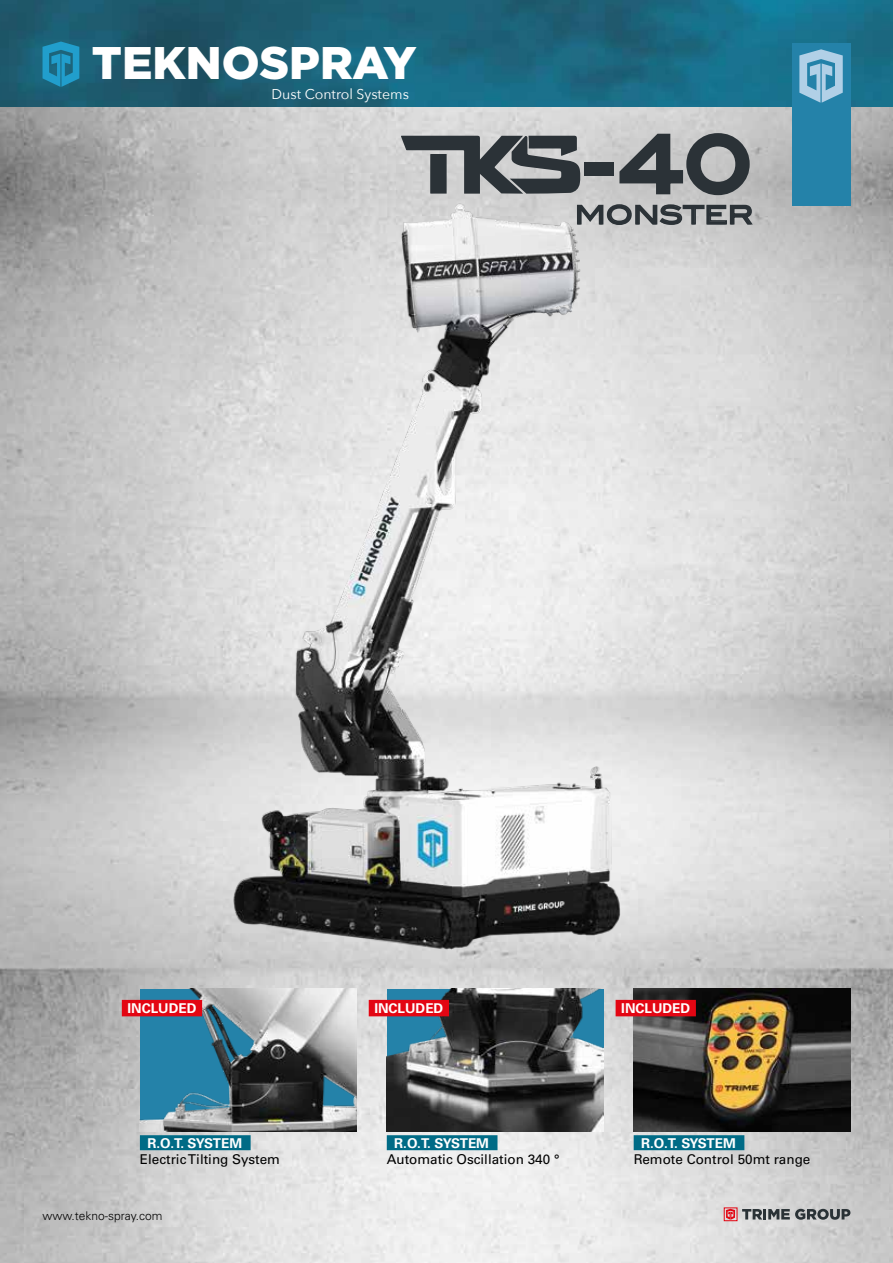
<style>
.page{position:relative;width:893px;height:1263px;background:#fff}
.page>*{position:absolute;margin:0;border:0;box-sizing:border-box;transform-origin:0 0}
.t1{font:76.65px "Blair Md ITCTT Medium";color:#2b3237}
.t2{font:900 45.75px "Gotham";color:#fff}
.t3{font:24.9px "Blair Md ITCTT Medium";color:#2b3237}
.t4{font:14.1px "Avenir Next";color:#fff}
.t5{font:13.5px "Univers LT Std";color:#000}
.t6{font:700 13.5px "Univers LT Std";color:#fff}
.t7{font:300 12px "Univers LT Std";color:#000}
</style>
<div class="page">
<img style="left:1px;top:106px;width:892px;height:1157px">
<hr style="left:0;top:0;width:1px;height:1263px;background:#f0f0f0">
<img style="left:0;top:967px;width:1px;height:202px">
<img style="left:0;top:0;width:893px;height:106px">
<div style="left:792px;top:43px;width:58px;height:162px;background:#2482a9"></div>
<svg style="left:799px;top:49px;width:44px;height:54px"></svg>
<svg style="left:742px;top:1209px;width:108px;height:11px"></svg>
<svg style="left:726px;top:1209px;width:9px;height:10px"></svg>
<div style="left:724px;top:1207px;width:13px;height:14px;border:1px solid #e30613"></div>
<svg style="left:43px;top:42px;width:36px;height:45px;background:#1e8ab0"></svg>
<img style="left:634px;top:988px;width:216px;height:143px">
<img style="left:387px;top:988px;width:217px;height:143px">
<img style="left:140px;top:988px;width:217px;height:143px">
<div style="left:122px;top:1000px;width:80px;height:16px;background:#e30613"></div>
<div style="left:369px;top:1000px;width:80px;height:16px;background:#e30613"></div>
<div style="left:616px;top:1000px;width:80px;height:16px;background:#e30613"></div>
<img style="left:193px;top:193px;width:481px;height:759px">
<div style="left:387px;top:1135px;width:110px;height:15px;background:#006b86"></div>
<div style="left:140px;top:1135px;width:111px;height:15px;background:#006b86"></div>
<svg style="left:401px;top:131px;width:353px;height:95px;background:#989a9c"></svg>
<div style="left:634px;top:1135px;width:110px;height:15px;background:#006b86"></div>
<h2 class="t2" style="left:92px;top:36px;width:326px">TEKNOSPRAY</h2>
<p class="t4" style="left:271px;top:82px;width:139px">Dust Control Systems</p>
<h1 class="t1" style="left:620px;top:102px;width:135px">40</h1>
<h3 class="t3" style="left:575px;top:194px;width:180px">MONSTER</h3>
<p class="t6" style="left:127px;top:1000px;width:71px">INCLUDED</p>
<p class="t6" style="left:374px;top:1000px;width:71px">INCLUDED</p>
<p class="t6" style="left:621px;top:1000px;width:71px">INCLUDED</p>
<p class="t6" style="left:147px;top:1135px;width:96px">R.O.T. SYSTEM</p>
<p class="t5" style="left:140px;top:1151px;width:142px">Electric Tilting System</p>
<p class="t7" style="left:43px;top:1209px;width:121px">www.tekno-spray.com</p>
<p class="t6" style="left:394px;top:1135px;width:96px">R.O.T. SYSTEM</p>
<p class="t5" style="left:387px;top:1151px;width:174px">Automatic Oscillation 340 °</p>
<p class="t6" style="left:641px;top:1135px;width:96px">R.O.T. SYSTEM</p>
<p class="t5" style="left:634px;top:1151px;width:178px">Remote Control 50mt range</p>
</div>
